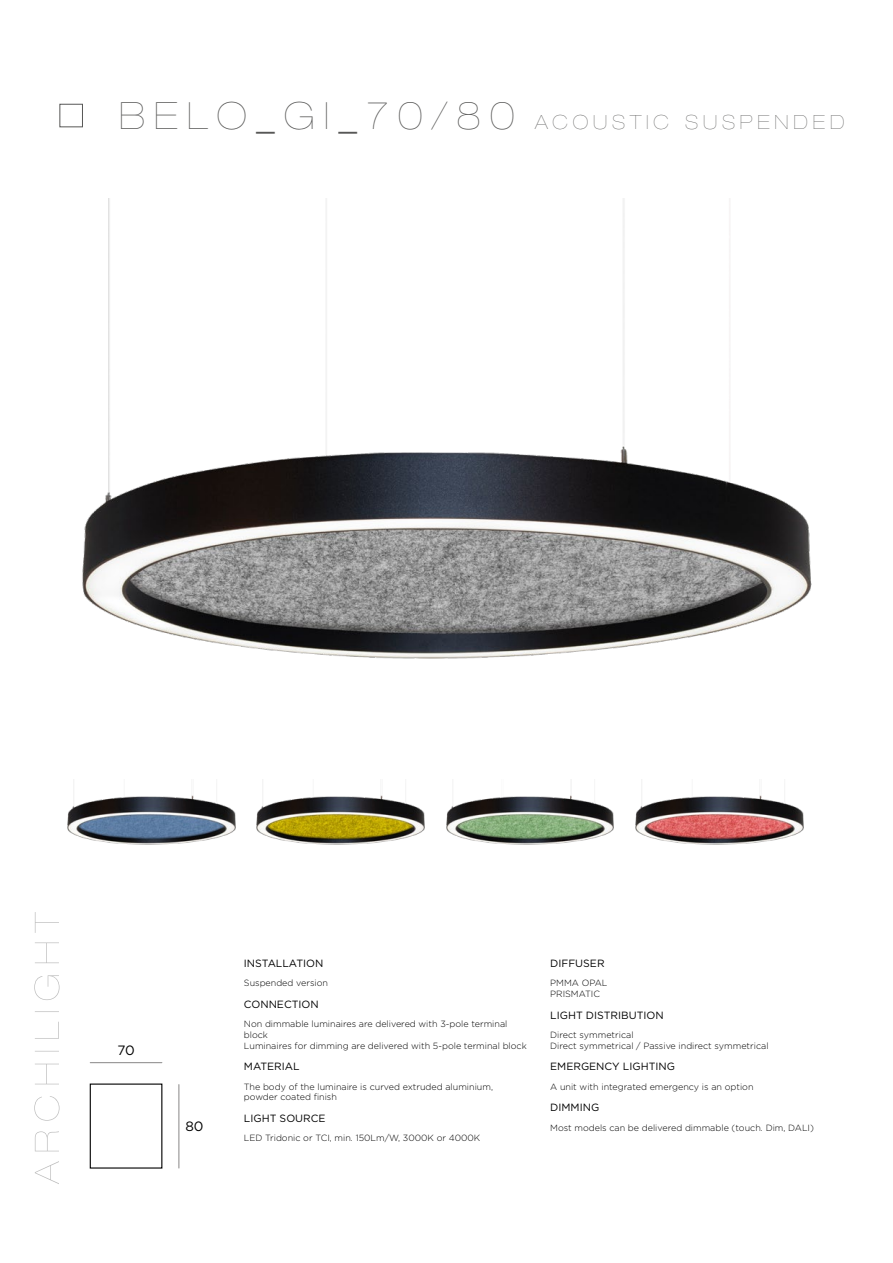
<style>
.page{position:relative;width:893px;height:1263px;background:#fff}
.page>*{position:absolute;margin:0;border:0;box-sizing:border-box;transform-origin:0 0}
.t1{font:200 expanded 19.5px "Helvetica Neue OT";letter-spacing:.25em;color:#575756}
.t2{font:13.5px "Gotham";color:#000}
.t3{font:10.5px "Gotham";color:#000}
.t4{font:300 9px/10.8px "Gotham";color:#000}
.s1{font-size:37.5px}
</style>
<div class="page">
<div style="left:60px;top:104px;width:23px;height:23px;border:1px solid #575756"></div>
<svg style="left:34px;top:912px;width:26px;height:272px"></svg>
<hr style="left:178px;top:1084px;width:1px;height:84px;background:#959494">
<hr style="left:90px;top:1062px;width:72px;height:1px;background:#959494">
<img style="left:82px;top:198px;width:730px;height:461px">
<img style="left:67px;top:780px;width:169px;height:65px">
<img style="left:256px;top:780px;width:169px;height:65px">
<img style="left:446px;top:795px;width:168px;height:50px">
<img style="left:635px;top:780px;width:169px;height:65px">
<p class="t1" style="left:119px;top:111px;width:727px"><span class="s1">BELO_GI_70/80</span> ACOUSTIC SUSPENDED</p>
<p class="t2" style="left:117px;top:1042px;width:19px">70</p>
<p class="t3" style="left:244px;top:956px;width:81px">INSTALLATION</p>
<p class="t4" style="left:244px;top:977px;width:86px">Suspended version</p>
<p class="t3" style="left:244px;top:997px;width:76px">CONNECTION</p>
<p class="t4" style="left:244px;top:1018px;width:265px">Non dimmable luminaires are delivered with 3-pole terminal block</p>
<p class="t4" style="left:244px;top:1040px;width:284px">Luminaires for dimming are delivered with 5-pole terminal block</p>
<p class="t3" style="left:244px;top:1060px;width:57px">MATERIAL</p>
<p class="t4" style="left:244px;top:1081px;width:251px">The body of the luminaire is curved extruded aluminium, powder coated finish</p>
<p class="t3" style="left:244px;top:1111px;width:83px">LIGHT SOURCE</p>
<p class="t4" style="left:244px;top:1132px;width:238px">LED Tridonic or TCI, min. 150Lm/W, 3000K or 4000K</p>
<p class="t3" style="left:550px;top:956px;width:56px">DIFFUSER</p>
<p class="t4" style="left:550px;top:977px;width:59px">PMMA OPAL</p>
<p class="t4" style="left:550px;top:988px;width:51px">PRISMATIC</p>
<p class="t3" style="left:550px;top:1008px;width:115px">LIGHT DISTRIBUTION</p>
<p class="t4" style="left:550px;top:1029px;width:220px">Direct symmetrical<br>Direct symmetrical / Passive indirect symmetrical</p>
<p class="t3" style="left:550px;top:1060px;width:126px">EMERGENCY LIGHTING</p>
<p class="t4" style="left:550px;top:1081px;width:205px">A unit with integrated emergency is an option</p>
<p class="t3" style="left:550px;top:1101px;width:51px">DIMMING</p>
<p class="t2" style="left:185px;top:1118px;width:20px">80</p>
<p class="t4" style="left:550px;top:1122px;width:265px">Most models can be delivered dimmable (touch. Dim, DALI)</p>
</div>
